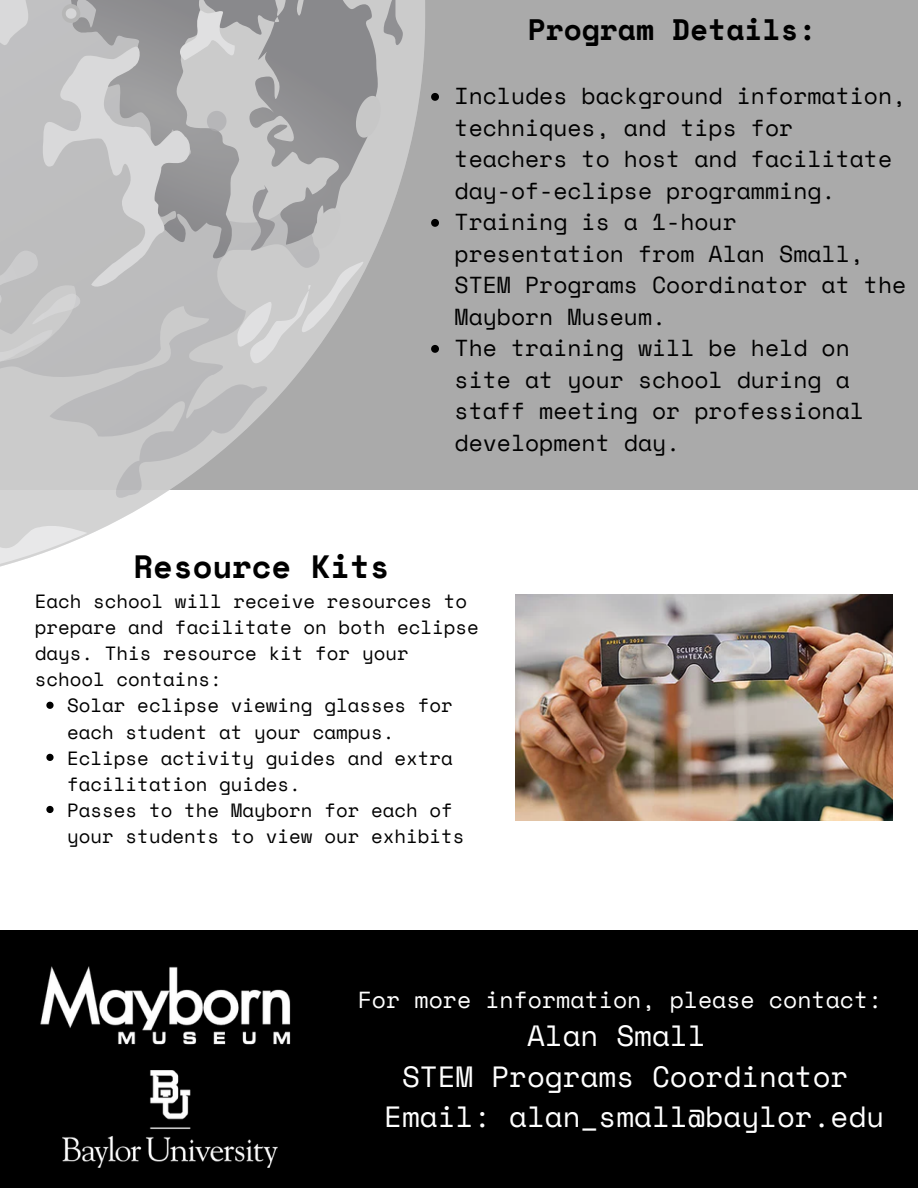
<style>
.page{position:relative;width:918px;height:1188px;background:#000}
.page>*{position:absolute;margin:0;border:0;box-sizing:border-box;transform-origin:0 0}
.t1{font:700 32.25px "Space Mono";color:#000}
.t2{font:700 29.55px "Space Mono";color:#000}
.t3{font:29.25px "Space Mono";color:#fff}
.t4{font:23.25px "Space Mono";color:#fff}
.t5{font:23.1px/31.5px "Space Mono";color:#000}
.t6{font:19.05px/26.1px "Space Mono";color:#000}
</style>
<div class="page">
<div style="left:0;top:0;width:918px;height:929px;background:#fff"></div>
<img style="left:62px;top:1070px;width:215px;height:98px">
<img style="left:40px;top:966px;width:251px;height:79px">
<img style="left:516px;top:594px;width:377px;height:226px">
<div style="left:0;top:0;width:918px;height:489px;background:#aaa"></div>
<svg style="left:431px;top:93px;width:8px;height:8px"></svg>
<svg style="left:431px;top:219px;width:8px;height:8px"></svg>
<svg style="left:431px;top:345px;width:8px;height:8px"></svg>
<svg style="left:46px;top:702px;width:8px;height:7px"></svg>
<svg style="left:46px;top:754px;width:8px;height:7px"></svg>
<svg style="left:46px;top:806px;width:8px;height:7px"></svg>
<svg style="left:0;top:0;width:425px;height:567px"></svg>
<p class="t2" style="left:528px;top:7px;width:291px">Program Details:</p>
<p class="t5" style="left:455px;top:80px;width:453px">Includes background information, techniques, and tips for teachers to host and facilitate day-of-eclipse programming.</p>
<p class="t5" style="left:455px;top:206px;width:453px">Training is a 1-hour presentation from Alan Small,<br>STEM Programs Coordinator at the<br>Mayborn Museum.</p>
<p class="t5" style="left:455px;top:332px;width:411px">The training will be held on site at your school during a staff meeting or professional development day.</p>
<p class="t1" style="left:134px;top:542px;width:258px">Resource Kits</p>
<p class="t6" style="left:35px;top:588px;width:446px">Each school will receive resources to prepare and facilitate on both eclipse days. This resource kit for your school contains:</p>
<p class="t6" style="left:67px;top:692px;width:387px">Solar eclipse viewing glasses for each student at your campus.</p>
<p class="t6" style="left:67px;top:744px;width:387px">Eclipse activity guides and extra facilitation guides.</p>
<p class="t6" style="left:67px;top:796px;width:399px">Passes to the Mayborn for each of your students to view our exhibits</p>
<p class="t4" style="left:358px;top:982px;width:526px">For more information, please contact:</p>
<p class="t3" style="left:527px;top:1013px;width:180px">Alan Small</p>
<p class="t3" style="left:402px;top:1054px;width:448px">STEM Programs Coordinator</p>
<p class="t3" style="left:384px;top:1094px;width:502px">Email: alan_small@baylor.edu</p>
</div>
